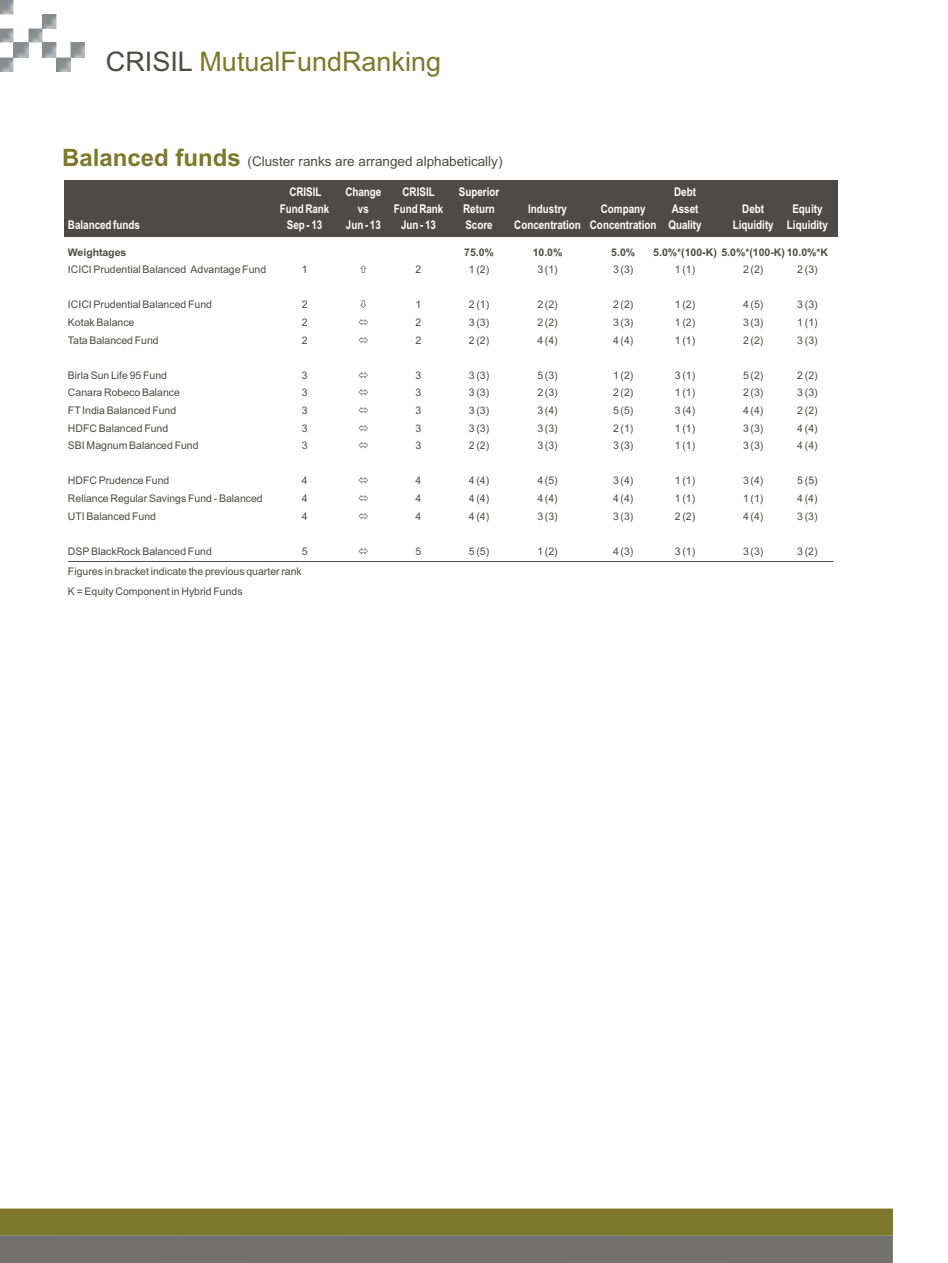
<style>
.page{position:relative;width:948px;height:1263px;background:#fff}
.page>*{position:absolute;margin:0;border:0;box-sizing:border-box;transform-origin:0 0}
.t1{font:27px "Arial";color:#7d782b}
.t2{font:13.5px "Arial";color:#4d4a47}
.t3{font:700 12px "Arial Narrow";color:#fff}
.t4{font:10.5px/20px "Arial";color:#4d4a47}
.t5{font:700 10.5px "Arial";color:#4d4a47}
.s1{color:#4d4a47}
.s2{font-weight:700;font-size:24px;color:#7d782b}
</style>
<div class="page">
<div style="left:0;top:1209px;width:893px;height:27px;background:#7d782b"></div>
<div style="left:0;top:1236px;width:893px;height:27px;background:#737070"></div>
<img style="left:0;top:57px;width:14px;height:14px">
<img style="left:14px;top:43px;width:14px;height:14px">
<img style="left:0;top:29px;width:14px;height:14px">
<img style="left:28px;top:29px;width:14px;height:14px">
<img style="left:42px;top:43px;width:14px;height:14px">
<img style="left:0;top:0;width:14px;height:15px">
<img style="left:71px;top:43px;width:14px;height:14px">
<img style="left:56px;top:57px;width:15px;height:14px">
<img style="left:42px;top:15px;width:14px;height:14px">
<div style="left:64px;top:180px;width:774px;height:57px;background:#4d4a47"></div>
<hr style="left:68px;top:561px;width:766px;height:1px;background:#4d4a47">
<h1 class="t1" style="left:106px;top:51px;width:337px"><span class="s1">CRISIL</span> MutualFundRanking</h1>
<p class="t2" style="left:62px;top:156px;width:442px"><span class="s2">Balanced funds</span> (Cluster ranks are arranged alphabetically)</p>
<p class="t3" style="left:289px;top:188px;width:34px">CRISIL</p>
<p class="t3" style="left:345px;top:188px;width:38px">Change</p>
<p class="t3" style="left:403px;top:188px;width:34px">CRISIL</p>
<p class="t3" style="left:280px;top:204px;width:51px">Fund Rank</p>
<p class="t3" style="left:358px;top:204px;width:12px">vs</p>
<p class="t3" style="left:394px;top:204px;width:51px">Fund Rank</p>
<p class="t3" style="left:287px;top:220px;width:37px">Sep - 13</p>
<p class="t3" style="left:346px;top:220px;width:36px">Jun - 13</p>
<p class="t3" style="left:401px;top:220px;width:36px">Jun - 13</p>
<p class="t3" style="left:459px;top:188px;width:42px">Superior</p>
<p class="t3" style="left:674px;top:188px;width:23px">Debt</p>
<p class="t3" style="left:463px;top:204px;width:33px">Return</p>
<p class="t3" style="left:528px;top:204px;width:40px">Industry</p>
<p class="t3" style="left:601px;top:204px;width:46px">Company</p>
<p class="t3" style="left:672px;top:204px;width:28px">Asset</p>
<p class="t3" style="left:742px;top:204px;width:23px">Debt</p>
<p class="t3" style="left:792px;top:204px;width:32px">Equity</p>
<p class="t3" style="left:68px;top:220px;width:74px">Balanced funds</p>
<p class="t3" style="left:465px;top:220px;width:29px">Score</p>
<p class="t3" style="left:514px;top:220px;width:189px">Concentration Concentration Quality</p>
<p class="t3" style="left:733px;top:220px;width:97px">Liquidity Liquidity</p>
<p class="t5" style="left:68px;top:248px;width:60px">Weightages</p>
<p class="t5" style="left:464px;top:248px;width:31px">75.0%</p>
<p class="t5" style="left:533px;top:248px;width:31px">10.0%</p>
<p class="t5" style="left:611px;top:248px;width:25px">5.0%</p>
<p class="t5" style="left:653px;top:248px;width:176px">5.0%*(100-K) 5.0%*(100-K) 10.0%*K</p>
<p class="t4" style="left:68px;top:261px;width:200px">ICICI Prudential Balanced Advantage Fund</p>
<p class="t4" style="left:302px;top:261px;width:7px">1</p>
<p class="t4" style="left:416px;top:261px;width:7px">2</p>
<p class="t4" style="left:469px;top:261px;width:22px">1 (2)</p>
<p class="t4" style="left:537px;top:261px;width:22px">3 (1)</p>
<p class="t4" style="left:613px;top:261px;width:22px">3 (3)</p>
<p class="t4" style="left:675px;top:261px;width:22px">1 (1)</p>
<p class="t4" style="left:743px;top:261px;width:22px">2 (2)</p>
<p class="t4" style="left:797px;top:261px;width:22px">2 (3)</p>
<p class="t4" style="left:68px;top:296px;width:146px">ICICI Prudential Balanced Fund</p>
<p class="t4" style="left:302px;top:296px;width:7px">2</p>
<p class="t4" style="left:416px;top:296px;width:7px">1</p>
<p class="t4" style="left:469px;top:296px;width:22px">2 (1)</p>
<p class="t4" style="left:537px;top:296px;width:22px">2 (2)</p>
<p class="t4" style="left:613px;top:296px;width:22px">2 (2)</p>
<p class="t4" style="left:675px;top:296px;width:22px">1 (2)</p>
<p class="t4" style="left:743px;top:296px;width:22px">4 (5)</p>
<p class="t4" style="left:797px;top:296px;width:22px">3 (3)</p>
<p class="t4" style="left:68px;top:313px;width:68px">Kotak Balance</p>
<p class="t4" style="left:302px;top:313px;width:7px">2</p>
<p class="t4" style="left:416px;top:313px;width:7px">2</p>
<p class="t4" style="left:469px;top:313px;width:22px">3 (3)</p>
<p class="t4" style="left:537px;top:313px;width:22px">2 (2)</p>
<p class="t4" style="left:613px;top:313px;width:22px">3 (3)</p>
<p class="t4" style="left:675px;top:313px;width:22px">1 (2)</p>
<p class="t4" style="left:743px;top:313px;width:22px">3 (3)</p>
<p class="t4" style="left:797px;top:313px;width:22px">1 (1)</p>
<p class="t4" style="left:68px;top:331px;width:92px">Tata Balanced Fund</p>
<p class="t4" style="left:302px;top:331px;width:7px">2</p>
<p class="t4" style="left:416px;top:331px;width:7px">2</p>
<p class="t4" style="left:469px;top:331px;width:22px">2 (2)</p>
<p class="t4" style="left:537px;top:331px;width:22px">4 (4)</p>
<p class="t4" style="left:613px;top:331px;width:22px">4 (4)</p>
<p class="t4" style="left:675px;top:331px;width:22px">1 (1)</p>
<p class="t4" style="left:743px;top:331px;width:22px">2 (2)</p>
<p class="t4" style="left:797px;top:331px;width:22px">3 (3)</p>
<p class="t4" style="left:68px;top:366px;width:101px">Birla Sun Life 95 Fund</p>
<p class="t4" style="left:302px;top:366px;width:7px">3</p>
<p class="t4" style="left:416px;top:366px;width:7px">3</p>
<p class="t4" style="left:469px;top:366px;width:22px">3 (3)</p>
<p class="t4" style="left:537px;top:366px;width:22px">5 (3)</p>
<p class="t4" style="left:613px;top:366px;width:22px">1 (2)</p>
<p class="t4" style="left:675px;top:366px;width:22px">3 (1)</p>
<p class="t4" style="left:743px;top:366px;width:22px">5 (2)</p>
<p class="t4" style="left:797px;top:366px;width:22px">2 (2)</p>
<p class="t4" style="left:68px;top:384px;width:114px">Canara Robeco Balance</p>
<p class="t4" style="left:302px;top:384px;width:7px">3</p>
<p class="t4" style="left:416px;top:384px;width:7px">3</p>
<p class="t4" style="left:469px;top:384px;width:22px">3 (3)</p>
<p class="t4" style="left:537px;top:384px;width:22px">2 (3)</p>
<p class="t4" style="left:613px;top:384px;width:22px">2 (2)</p>
<p class="t4" style="left:675px;top:384px;width:22px">1 (1)</p>
<p class="t4" style="left:743px;top:384px;width:22px">2 (3)</p>
<p class="t4" style="left:797px;top:384px;width:22px">3 (3)</p>
<p class="t4" style="left:68px;top:401px;width:110px">FT India Balanced Fund</p>
<p class="t4" style="left:302px;top:401px;width:7px">3</p>
<p class="t4" style="left:416px;top:401px;width:7px">3</p>
<p class="t4" style="left:469px;top:401px;width:22px">3 (3)</p>
<p class="t4" style="left:537px;top:401px;width:22px">3 (4)</p>
<p class="t4" style="left:613px;top:401px;width:22px">5 (5)</p>
<p class="t4" style="left:675px;top:401px;width:22px">3 (4)</p>
<p class="t4" style="left:743px;top:401px;width:22px">4 (4)</p>
<p class="t4" style="left:797px;top:401px;width:22px">2 (2)</p>
<p class="t4" style="left:68px;top:419px;width:102px">HDFC Balanced Fund</p>
<p class="t4" style="left:302px;top:419px;width:7px">3</p>
<p class="t4" style="left:416px;top:419px;width:7px">3</p>
<p class="t4" style="left:469px;top:419px;width:22px">3 (3)</p>
<p class="t4" style="left:537px;top:419px;width:22px">3 (3)</p>
<p class="t4" style="left:613px;top:419px;width:22px">2 (1)</p>
<p class="t4" style="left:675px;top:419px;width:22px">1 (1)</p>
<p class="t4" style="left:743px;top:419px;width:22px">3 (3)</p>
<p class="t4" style="left:797px;top:419px;width:22px">4 (4)</p>
<p class="t4" style="left:68px;top:437px;width:132px">SBI Magnum Balanced Fund</p>
<p class="t4" style="left:302px;top:437px;width:7px">3</p>
<p class="t4" style="left:416px;top:437px;width:7px">3</p>
<p class="t4" style="left:469px;top:437px;width:22px">2 (2)</p>
<p class="t4" style="left:537px;top:437px;width:22px">3 (3)</p>
<p class="t4" style="left:613px;top:437px;width:22px">3 (3)</p>
<p class="t4" style="left:675px;top:437px;width:22px">1 (1)</p>
<p class="t4" style="left:743px;top:437px;width:22px">3 (3)</p>
<p class="t4" style="left:797px;top:437px;width:22px">4 (4)</p>
<p class="t4" style="left:68px;top:472px;width:103px">HDFC Prudence Fund</p>
<p class="t4" style="left:302px;top:472px;width:7px">4</p>
<p class="t4" style="left:416px;top:472px;width:7px">4</p>
<p class="t4" style="left:469px;top:472px;width:22px">4 (4)</p>
<p class="t4" style="left:537px;top:472px;width:22px">4 (5)</p>
<p class="t4" style="left:613px;top:472px;width:22px">3 (4)</p>
<p class="t4" style="left:675px;top:472px;width:22px">1 (1)</p>
<p class="t4" style="left:743px;top:472px;width:22px">3 (4)</p>
<p class="t4" style="left:797px;top:472px;width:22px">5 (5)</p>
<p class="t4" style="left:68px;top:489px;width:196px">Reliance Regular Savings Fund - Balanced</p>
<p class="t4" style="left:302px;top:489px;width:7px">4</p>
<p class="t4" style="left:416px;top:489px;width:7px">4</p>
<p class="t4" style="left:469px;top:489px;width:22px">4 (4)</p>
<p class="t4" style="left:537px;top:489px;width:22px">4 (4)</p>
<p class="t4" style="left:613px;top:489px;width:22px">4 (4)</p>
<p class="t4" style="left:675px;top:489px;width:22px">1 (1)</p>
<p class="t4" style="left:743px;top:489px;width:22px">1 (1)</p>
<p class="t4" style="left:797px;top:489px;width:22px">4 (4)</p>
<p class="t4" style="left:68px;top:507px;width:90px">UTI Balanced Fund</p>
<p class="t4" style="left:302px;top:507px;width:7px">4</p>
<p class="t4" style="left:416px;top:507px;width:7px">4</p>
<p class="t4" style="left:469px;top:507px;width:22px">4 (4)</p>
<p class="t4" style="left:537px;top:507px;width:22px">3 (3)</p>
<p class="t4" style="left:613px;top:507px;width:22px">3 (3)</p>
<p class="t4" style="left:675px;top:507px;width:22px">2 (2)</p>
<p class="t4" style="left:743px;top:507px;width:22px">4 (4)</p>
<p class="t4" style="left:797px;top:507px;width:22px">3 (3)</p>
<p class="t4" style="left:68px;top:542px;width:145px">DSP BlackRock Balanced Fund</p>
<p class="t4" style="left:302px;top:542px;width:7px">5</p>
<p class="t4" style="left:416px;top:542px;width:7px">5</p>
<p class="t4" style="left:469px;top:542px;width:22px">5 (5)</p>
<p class="t4" style="left:537px;top:542px;width:22px">1 (2)</p>
<p class="t4" style="left:613px;top:542px;width:22px">4 (3)</p>
<p class="t4" style="left:675px;top:542px;width:22px">3 (1)</p>
<p class="t4" style="left:743px;top:542px;width:22px">3 (3)</p>
<p class="t4" style="left:797px;top:542px;width:22px">3 (2)</p>
<p class="t4" style="left:68px;top:562px;width:235px">Figures in bracket indicate the previous quarter rank<br>K = Equity Component in Hybrid Funds</p>
</div>
